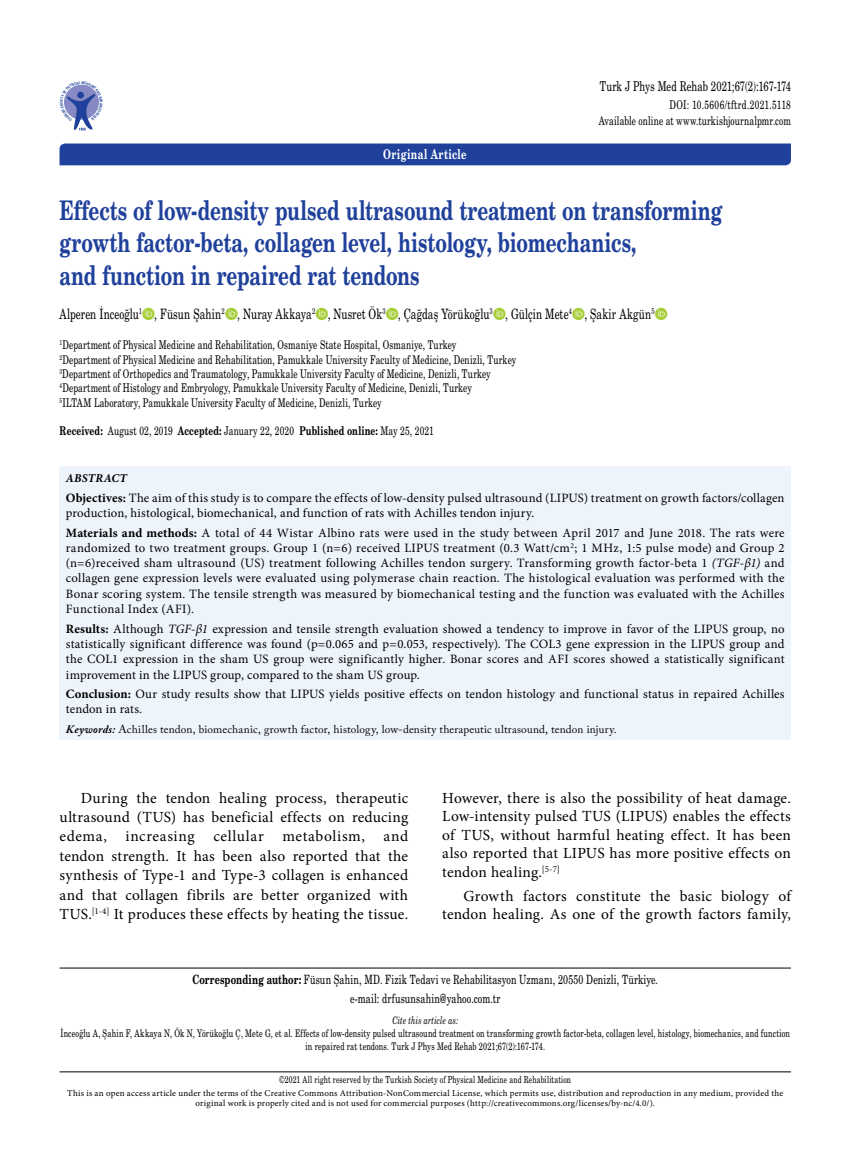
<style>
.page{position:relative;width:859px;height:1170px;background:#fff}
.page>*{position:absolute;margin:0;border:0;box-sizing:border-box;transform-origin:0 0}
.t1{font:27px/32.4px "Madison Bold Tr";letter-spacing:-.005em;color:#20419b}
.t2{font:15.45px/19.4px "Minion Pro";letter-spacing:.015em;color:#000;text-align:justify}
.t3{font:14.25px "Madison Tr";letter-spacing:.01em;color:#000}
.t4{font:13.5px "Madison Tr";color:#000}
.t5{font:13.5px "Madison Bold Tr";letter-spacing:.03em;color:#fff}
.t6{font:12.75px/15.3px "Minion Pro";letter-spacing:.01em;color:#000}
.t7{font:12.75px/19.5px "Madison Tr";letter-spacing:.015em;color:#000;text-align:center}
.t8{font:12px/14.4px "Madison Tr";letter-spacing:.01em;color:#000;text-align:right}
.t9{font:italic 700 12px "Minion Pro";letter-spacing:.015em;color:#000}
.t10{font:11.25px "Adobe Caslon Pro";letter-spacing:.01em;color:#000}
.t11{font:10.5px/12.6px "Madison Tr";letter-spacing:.015em;color:#000;text-align:center}
.t12{font:10.5px "Madison Italic Tr";letter-spacing:.015em;color:#000}
.t13{font:9.75px "Madison Tr";letter-spacing:.02em;color:#000}
.t14{font:9px/10.8px "Minion Pro";letter-spacing:.02em;color:#000;text-align:center}
.t15{font:3.6px "Helvetica Cond Bold Tr";color:#20419b}
.s1{font-family:"Madison Bold Tr"}
.s2{font-weight:700}
.s3{font-style:italic}
.s4{font-weight:700;font-style:italic}
</style>
<div class="page">
<div style="left:60px;top:143px;width:731px;height:22px;background:#20419b"></div>
<div style="left:60px;top:466px;width:731px;height:273px;background:#eef4fb"></div>
<hr style="left:60px;top:967px;width:731px;height:1px;background:#000">
<hr style="left:60px;top:1071px;width:731px;height:1px;background:#000">
<svg style="left:64px;top:84px;width:35px;height:47px"></svg>
<p class="t15" style="left:59px;top:104px;width:4px;rotate:-90deg">C</p>
<p class="t5" style="left:383px;top:146px;width:85px">Original Article</p>
<p class="t4" style="left:600px;top:78px;width:193px">Turk J Phys Med Rehab 2021;67(2):167-174</p>
<p class="t8" style="left:599px;top:97px;width:194px;line-height:15.6px">DOI: 10.5606/tftrd.2021.5118<br>Available online at www.turkishjournalpmr.com</p>
<h1 class="t1" style="left:60px;top:193px;width:664px">Effects of low-density pulsed ultrasound treatment on transforming growth factor-beta, collagen level, histology, biomechanics,<br>and function in repaired rat tendons</h1>
<p class="t3" style="left:60px;top:305px;width:597px">Alperen İnceoğlu<sup>1</sup> , Füsun Şahin<sup>2</sup> , Nuray Akkaya<sup>2</sup> , Nusret Ök<sup>3</sup> , Çağdaş Yörükoğlu<sup>3</sup> , Gülçin Mete<sup>4</sup> , Şakir Akgün<sup>5</sup></p>
<p class="t8" style="left:60px;top:337px;width:458px;text-align:left"><sup>1</sup>Department of Physical Medicine and Rehabilitation, Osmaniye State Hospital, Osmaniye, Turkey<br><sup>2</sup>Department of Physical Medicine and Rehabilitation, Pamukkale University Faculty of Medicine, Denizli, Turkey <sup>3</sup>Department of Orthopedics and Traumatology, Pamukkale University Faculty of Medicine, Denizli, Turkey <sup>4</sup>Department of Histology and Embryology, Pamukkale University Faculty of Medicine, Denizli, Turkey<br><sup>5</sup>ILTAM Laboratory, Pamukkale University Faculty of Medicine, Denizli, Turkey</p>
<p class="t8" style="left:60px;top:423px;width:376px"><span class="s1">Received:</span> August 02, 2019 <span class="s1">Accepted:</span> January 22, 2020 <span class="s1">Published online:</span> May 25, 2021</p>
<p class="t9" style="left:66px;top:469px;width:62px">ABSTRACT</p>
<p class="t6" style="left:66px;top:490px;width:720px"><span class="s2">Objectives:</span> The aim of this study is to compare the effects of low-density pulsed ultrasound (LIPUS) treatment on growth factors/collagen production, histological, biomechanical, and function of rats with Achilles tendon injury.</p>
<p class="t6" style="left:66px;top:525px;width:720px;text-align:justify"><span class="s2">Materials and methods:</span> A total of 44 Wistar Albino rats were used in the study between April 2017 and June 2018. The rats were randomized to two treatment groups. Group 1 (n=6) received LIPUS treatment (0.3 Watt/cm<sup>2</sup>; 1 MHz, 1:5 pulse mode) and Group 2 (n=6)received sham ultrasound (US) treatment following Achilles tendon surgery. Transforming growth factor-beta 1 <span class="s3">(TGF-β1)</span> and collagen gene expression levels were evaluated using polymerase chain reaction. The histological evaluation was performed with the Bonar scoring system. The tensile strength was measured by biomechanical testing and the function was evaluated with the Achilles Functional Index (AFI).</p>
<p class="t6" style="left:66px;top:621px;width:720px;text-align:justify"><span class="s2">Results:</span> Although <span class="s3">TGF-β1</span> expression and tensile strength evaluation showed a tendency to improve in favor of the LIPUS group, no statistically significant difference was found (p=0.065 and p=0.053, respectively). The COL3 gene expression in the LIPUS group and the COL1 expression in the sham US group were significantly higher. Bonar scores and AFI scores showed a statistically significant improvement in the LIPUS group, compared to the sham US group.</p>
<p class="t6" style="left:66px;top:686px;width:720px"><span class="s2">Conclusion:</span> Our study results show that LIPUS yields positive effects on tendon histology and functional status in repaired Achilles tendon in rats.</p>
<p class="t10" style="left:66px;top:723px;width:552px"><span class="s4">Keywords:</span> Achilles tendon, biomechanic, growth factor, histology, low-density therapeutic ultrasound, tendon injury.</p>
<p class="t2" style="left:60px;top:788px;width:350px;text-indent:21px">During the tendon healing process, therapeutic ultrasound (TUS) has beneficial effects on reducing edema, increasing cellular metabolism, and tendon strength. It has been also reported that the synthesis of Type-1 and Type-3 collagen is enhanced and that collagen fibrils are better organized with TUS.<sup>[1-4]</sup> It produces these effects by heating the tissue.</p>
<p class="t2" style="left:442px;top:788px;width:350px;line-height:18.6px">However, there is also the possibility of heat damage.<br>Low-intensity pulsed TUS (LIPUS) enables the effects of TUS, without harmful heating effect. It has been also reported that LIPUS has more positive effects on tendon healing.<sup>[5-7]</sup></p>
<p class="t2" style="left:442px;top:886px;width:350px;line-height:18.6px;text-align:right">Growth factors constitute the basic biology of tendon healing. As one of the growth factors family,</p>
<p class="t7" style="left:192px;top:969px;width:467px"><span class="s1">Corresponding author:</span> Füsun Şahin, MD. Fizik Tedavi ve Rehabilitasyon Uzmanı, 20550 Denizli, Türkiye. e-mail: drfusunsahin@yahoo.com.tr</p>
<p class="t12" style="left:392px;top:1014px;width:67px">Cite this article as:</p>
<p class="t11" style="left:60px;top:1026px;width:731px">İnceoğlu A, Şahin F, Akkaya N, Ök N, Yörükoğlu Ç, Mete G, et al. Effects of low-density pulsed ultrasound treatment on transforming growth factor-beta, collagen level, histology, biomechanics, and function in repaired rat tendons. Turk J Phys Med Rehab 2021;67(2):167-174.</p>
<p class="t14" style="left:67px;top:1087px;width:717px">This is an open access article under the terms of the Creative Commons Attribution-NonCommercial License, which permits use, distribution and reproduction in any medium, provided the original work is properly cited and is not used for commercial purposes (http://creativecommons.org/licenses/by-nc/4.0/).</p>
<p class="t13" style="left:279px;top:1073px;width:293px">©2021 All right reserved by the Turkish Society of Physical Medicine and Rehabilitation</p>
</div>
